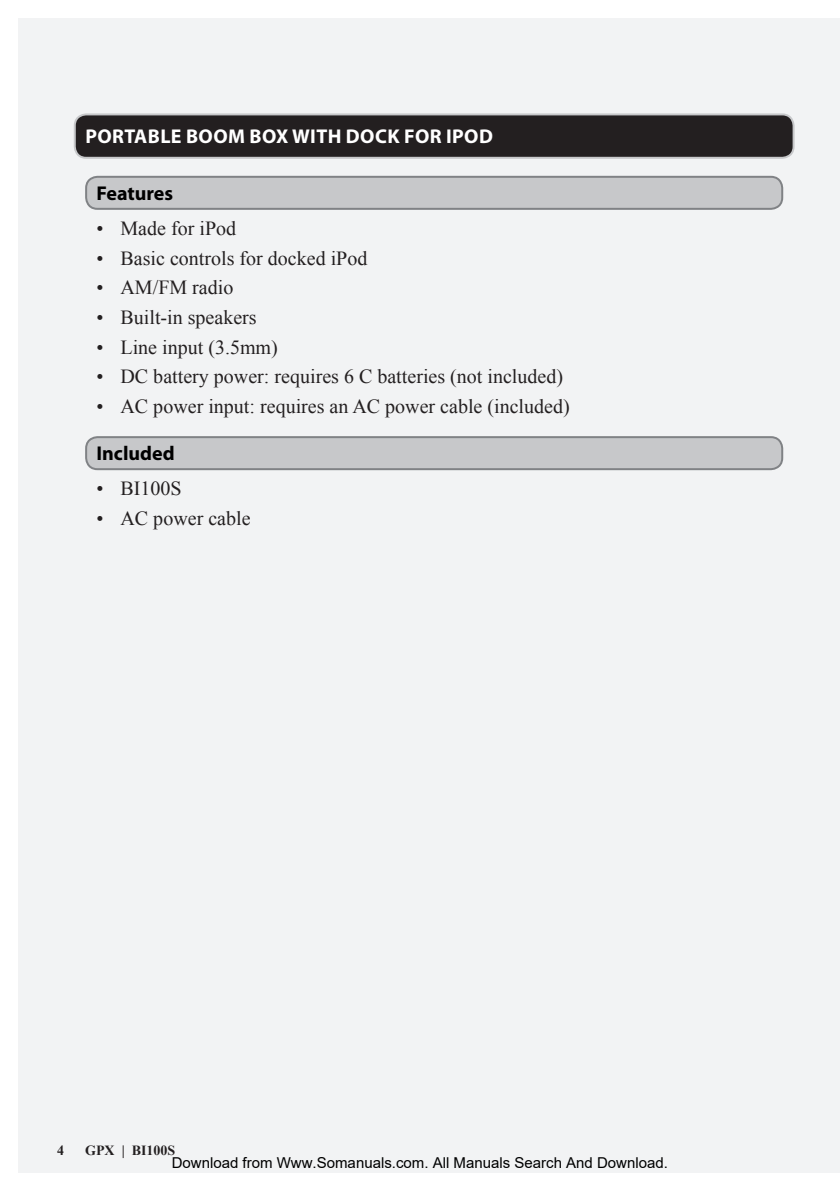
<style>
.page{position:relative;width:840px;height:1191px;background:#fff}
.page>*{position:absolute;margin:0;border:0;box-sizing:border-box;transform-origin:0 0}
.Page_Numbers-Evens{font:20px "Times New Roman";color:#231f20}
.PAGE_HEADER-EVENS{font:700 20px "Myriad Pro";letter-spacing:.02em;color:#fff}
.PAGE_HEADER-EVENS-2{font:700 20px "Myriad Pro";color:#000}
.t1{font:15px "Arial";color:#000}
.Page_Numbers-Odds{font:700 14px "Times New Roman";color:#231f20}
</style>
<div class="page">
<div style="left:18px;top:18px;width:821px;height:1155px;background:#f2f3f4"></div>
<div style="left:86px;top:177px;width:695px;height:32px;background:#c7c8ca;border-radius:11px"></div>
<div style="left:85px;top:176px;width:697px;height:34px;border:2px solid #808285;border-radius:11px"></div>
<div style="left:86px;top:437px;width:695px;height:32px;background:#c7c8ca;border-radius:11px"></div>
<div style="left:85px;top:436px;width:697px;height:34px;border:2px solid #808285;border-radius:11px"></div>
<div style="left:75px;top:114px;width:718px;height:44px;background:#231f20;border-radius:11px"></div>
<div style="left:74px;top:113px;width:720px;height:46px;border:2px solid #c7c8ca;border-radius:11px"></div>
<p class="PAGE_HEADER-EVENS" style="left:85px;top:123px;width:409px">PORTABLE BOOM BOX WITH DOCK FOR IPOD</p>
<p class="PAGE_HEADER-EVENS-2" style="left:96px;top:180px;width:78px">Features</p>
<p class="Page_Numbers-Evens" style="left:96px;top:215px;width:141px">• Made for iPod</p>
<p class="Page_Numbers-Evens" style="left:96px;top:244px;width:272px">• Basic controls for docked iPod</p>
<p class="Page_Numbers-Evens" style="left:96px;top:274px;width:138px">• AM/FM radio</p>
<p class="Page_Numbers-Evens" style="left:96px;top:304px;width:162px">• Built-in speakers</p>
<p class="Page_Numbers-Evens" style="left:96px;top:334px;width:183px">• Line input (3.5mm)</p>
<p class="Page_Numbers-Evens" style="left:96px;top:363px;width:468px">• DC battery power: requires 6 C batteries (not included)</p>
<p class="Page_Numbers-Evens" style="left:96px;top:393px;width:474px">• AC power input: requires an AC power cable (included)</p>
<p class="PAGE_HEADER-EVENS-2" style="left:96px;top:440px;width:80px">Included</p>
<p class="Page_Numbers-Evens" style="left:96px;top:475px;width:87px">• BI100S</p>
<p class="Page_Numbers-Evens" style="left:96px;top:505px;width:155px">• AC power cable</p>
<p class="Page_Numbers-Odds" style="left:57px;top:1140px;width:8px">4</p>
<p class="Page_Numbers-Odds" style="left:85px;top:1140px;width:92px">GPX | BI100S</p>
<p class="t1" style="left:172px;top:1154px;width:497px">Download from Www.Somanuals.com. All Manuals Search And Download.</p>
</div>
